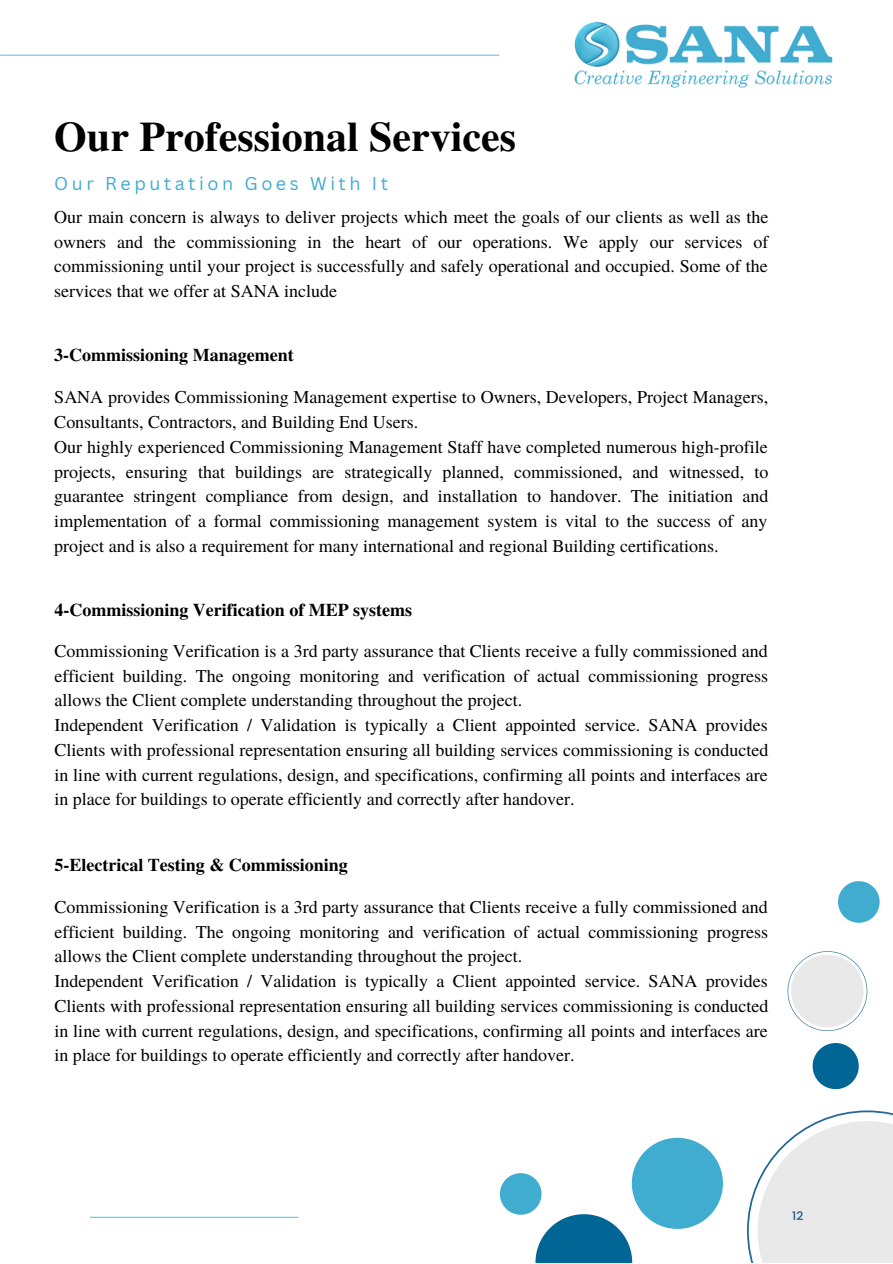
<style>
.page{position:relative;width:893px;height:1264px;background:#fff}
.page>*{position:absolute;margin:0;border:0;box-sizing:border-box;transform-origin:0 0}
.t1{font:700 42px "Te X Gyre Termes";color:#000}
.t2{font:18px/24.8px "Te X Gyre Termes";color:#000;text-align:justify}
.t3{font:700 18px "Te X Gyre Termes";color:#000}
.t4{font:18px "Canva Sans";letter-spacing:.195em;color:#40acd0}
.t5{font:500 12px "Poppins";color:#20578b}
</style>
<div class="page">
<hr style="left:1px;top:55px;width:498px;height:1px;background:#5fc8e5">
<img style="left:574px;top:21px;width:259px;height:67px">
<svg style="left:747px;top:1110px;width:145px;height:152px"></svg>
<hr style="left:90px;top:1216px;width:208px;height:1px;background:#5fc8e5">
<svg style="left:812px;top:1043px;width:46px;height:46px"></svg>
<svg style="left:838px;top:881px;width:41px;height:41px"></svg>
<svg style="left:787px;top:951px;width:80px;height:79px"></svg>
<svg style="left:500px;top:1137px;width:223px;height:125px"></svg>
<p class="t1" style="left:54px;top:104px;width:463px">Our Professional Services</p>
<p class="t4" style="left:54px;top:171px;width:335px">Our Reputation Goes With It</p>
<p class="t2" style="left:54px;top:203px;width:715px">Our main concern is always to deliver projects which meet the goals of our clients as well as the owners and the commissioning in the heart of our operations. We apply our services of commissioning until your project is successfully and safely operational and occupied. Some of the services that we offer at SANA include</p>
<p class="t3" style="left:54px;top:341px;width:241px">3-Commissioning Management</p>
<p class="t2" style="left:54px;top:384px;width:715px">SANA provides Commissioning Management expertise to Owners, Developers, Project Managers,<br>Consultants, Contractors, and Building End Users.</p>
<p class="t2" style="left:54px;top:433px;width:715px">Our highly experienced Commissioning Management Staff have completed numerous high-profile projects, ensuring that buildings are strategically planned, commissioned, and witnessed, to guarantee stringent compliance from design, and installation to handover. The initiation and implementation of a formal commissioning management system is vital to the success of any project and is also a requirement for many international and regional Building certifications.</p>
<p class="t3" style="left:54px;top:596px;width:359px">4-Commissioning Verification of MEP systems</p>
<p class="t2" style="left:54px;top:637px;width:715px">Commissioning Verification is a 3rd party assurance that Clients receive a fully commissioned and efficient building. The ongoing monitoring and verification of actual commissioning progress allows the Client complete understanding throughout the project.</p>
<p class="t2" style="left:54px;top:711px;width:715px">Independent Verification / Validation is typically a Client appointed service. SANA provides Clients with professional representation ensuring all building services commissioning is conducted in line with current regulations, design, and specifications, confirming all points and interfaces are in place for buildings to operate efficiently and correctly after handover.</p>
<p class="t3" style="left:54px;top:850px;width:295px">5-Electrical Testing &amp; Commissioning</p>
<p class="t2" style="left:54px;top:893px;width:715px">Commissioning Verification is a 3rd party assurance that Clients receive a fully commissioned and efficient building. The ongoing monitoring and verification of actual commissioning progress allows the Client complete understanding throughout the project.</p>
<p class="t2" style="left:54px;top:967px;width:715px">Independent Verification / Validation is typically a Client appointed service. SANA provides Clients with professional representation ensuring all building services commissioning is conducted in line with current regulations, design, and specifications, confirming all points and interfaces are in place for buildings to operate efficiently and correctly after handover.</p>
<p class="t5" style="left:792px;top:1208px;width:13px">12</p>
</div>
